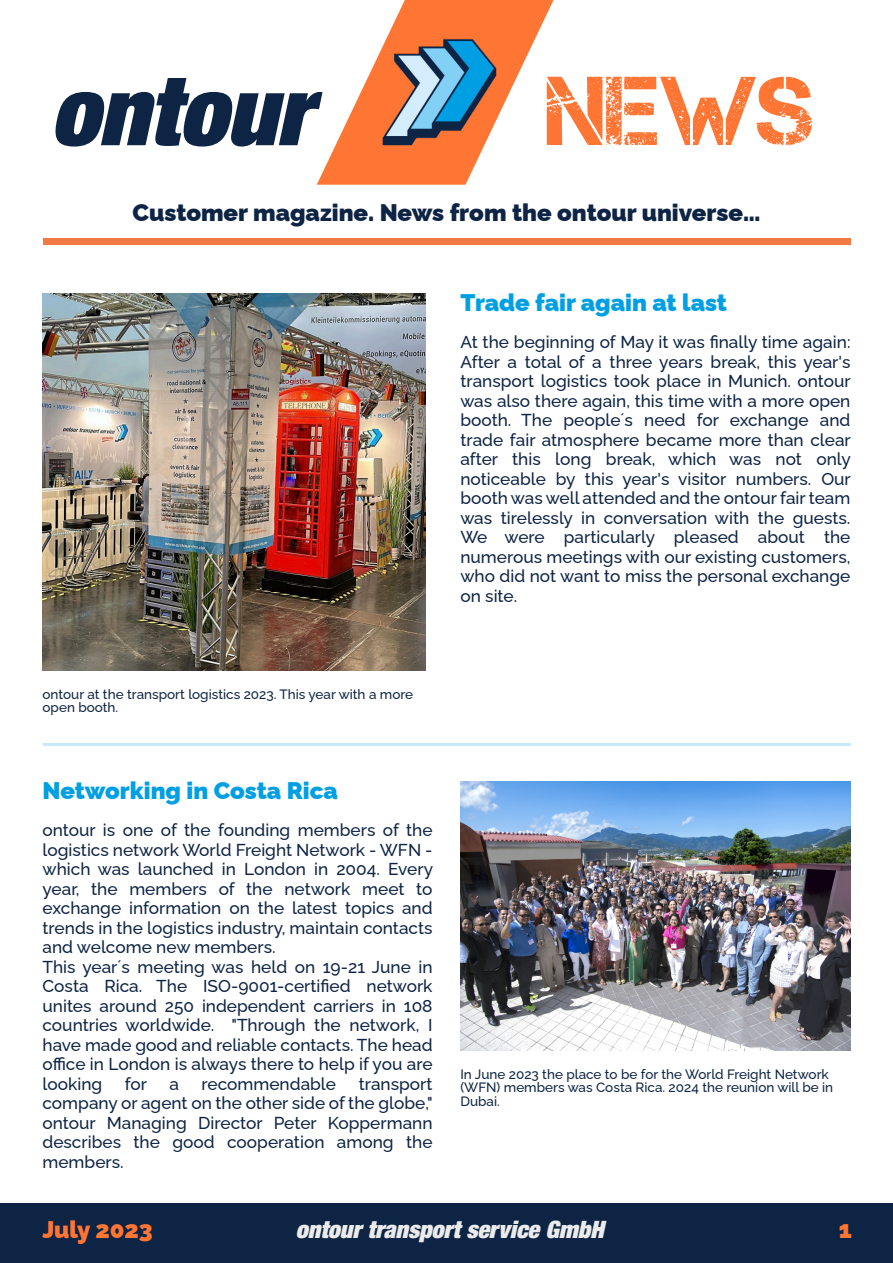
<style>
.page{position:relative;width:893px;height:1263px;background:#fff}
.page>*{position:absolute;margin:0;border:0;box-sizing:border-box;transform-origin:0 0}
.t1{font:97.5px "Captureit";color:#ff7533}
.t2{font:italic 900 condensed 96px "Helvetica Neue LT Std";color:#0e2444}
.t3{font:900 24px "Raleway";color:#0e2444}
.t4{font:900 24px "Raleway";color:#009fe3}
.t5{font:italic 900 condensed 24px "Helvetica Neue LT Std";color:#ebebeb}
.t6{font:900 24px "Raleway";color:#ff7533}
.t7{font:500 17.25px/19.5px "Raleway";color:#0e2444;text-align:justify}
.t8{font:500 13.5px/13.5px "Raleway";color:#0e2444}
</style>
<div class="page">
<div style="left:0;top:1203px;width:893px;height:59px;background:#0e2444"></div>
<svg style="left:317px;top:0;width:236px;height:185px"></svg>
<img style="left:368px;top:28px;width:157px;height:128px">
<div style="left:43px;top:238px;width:807px;height:6px;background:#f47a45"></div>
<hr style="left:43px;top:743px;width:807px;height:2px;background:#c7eafb">
<img style="left:43px;top:293px;width:382px;height:378px">
<img style="left:460px;top:781px;width:390px;height:270px">
<h2 class="t2" style="left:50px;top:77px;width:263px">ontour</h2>
<h1 class="t1" style="left:547px;top:54px;width:269px">NEWS</h1>
<h3 class="t3" style="left:133px;top:199px;width:629px">Customer magazine. News from the ontour universe…</h3>
<h3 class="t4" style="left:460px;top:288px;width:268px">Trade fair again at last</h3>
<p class="t7" style="left:460px;top:332px;width:392px">At the beginning of May it was finally time again:<br>After a total of a three years break, this year's transport logistics took place in Munich. ontour was also there again, this time with a more open booth. The people´s need for exchange and trade fair atmosphere became more than clear after this long break, which was not only noticeable by this year's visitor numbers. Our booth was well attended and the ontour fair team was tirelessly in conversation with the guests.<br>We were particularly pleased about the numerous meetings with our existing customers, who did not want to miss the personal exchange on site.</p>
<p class="t8" style="left:43px;top:687px;width:372px">ontour at the transport logistics 2023. This year with a more open booth.</p>
<h3 class="t4" style="left:43px;top:776px;width:297px">Networking in Costa Rica</h3>
<p class="t7" style="left:43px;top:820px;width:392px;text-align:left">ontour is one of the founding members of the logistics network World Freight Network - WFN - which was launched in London in 2004. Every year, the members of the network meet to exchange information on the latest topics and trends in the logistics industry, maintain contacts and welcome new members.<br>This year´s meeting was held on 19-21 June in Costa Rica. The ISO-9001-certified network unites around 250 independent carriers in 108 countries worldwide. "Through the network, I have made good and reliable contacts. The head office in London is always there to help if you are looking</p>
<p class="t7" style="left:125px;top:1074px;width:24px">for</p>
<p class="t7" style="left:169px;top:1074px;width:11px">a</p>
<p class="t7" style="left:202px;top:1074px;width:136px">recommendable</p>
<p class="t7" style="left:43px;top:1074px;width:392px;text-indent:316px">transport company or agent on the other side of the globe," ontour Managing Director Peter Koppermann describes the good cooperation among the members.</p>
<p class="t8" style="left:460px;top:1067px;width:374px">In June 2023 the place to be for the World Freight Network (WFN) members was Costa Rica. 2024 the reunion will be in<br>Dubai.</p>
<h3 class="t6" style="left:43px;top:1215px;width:112px">July 2023</h3>
<h3 class="t5" style="left:296px;top:1220px;width:310px">ontour transport service GmbH</h3>
<h3 class="t6" style="left:839px;top:1215px;width:15px">1</h3>
</div>
